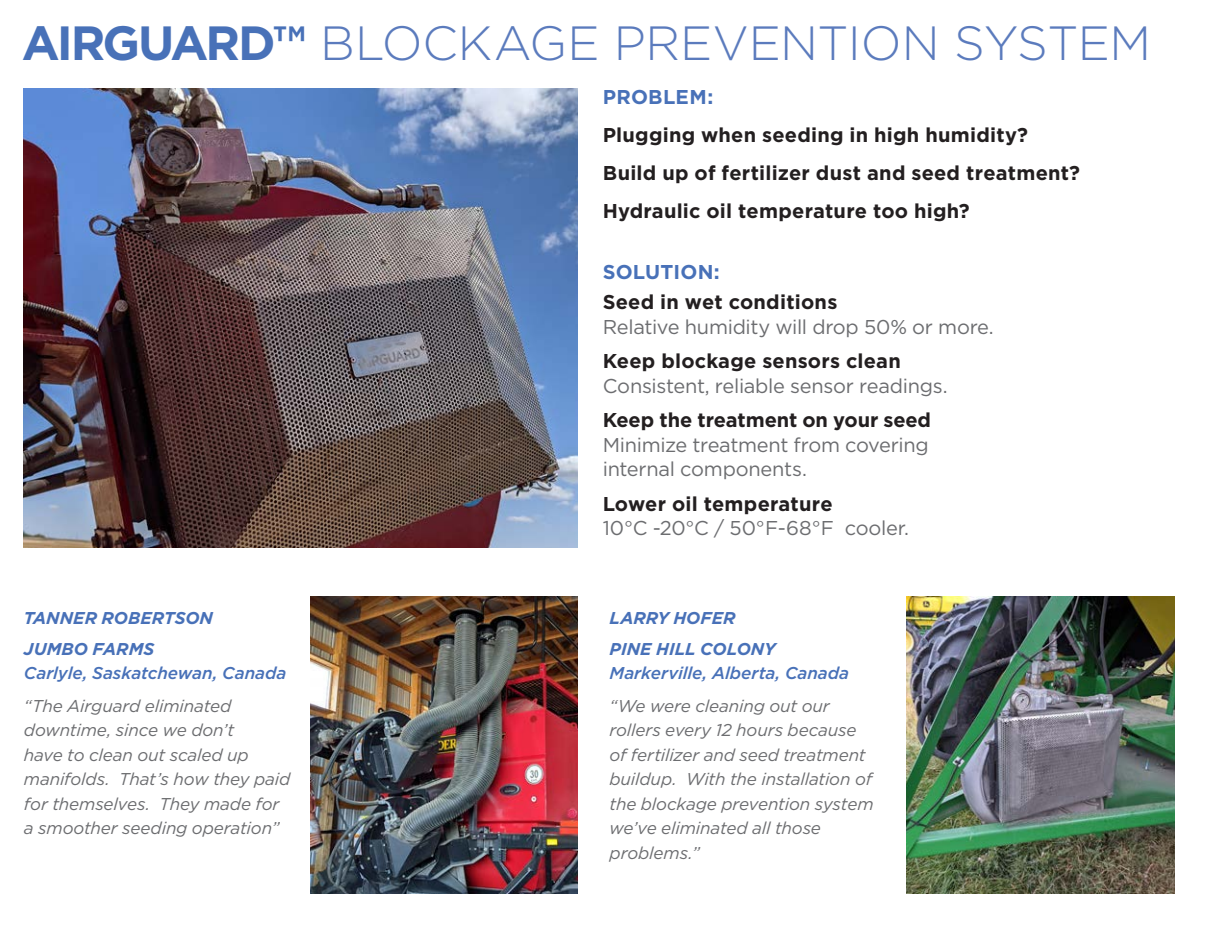
<style>
.page{position:relative;width:1224px;height:936px;background:#fff}
.page>*{position:absolute;margin:0;border:0;box-sizing:border-box;transform-origin:0 0}
.t1{font:300 48px "Gotham";letter-spacing:-.01em;color:#5b7bbd}
.t2{font:20px/24.6px "Gotham";letter-spacing:-.015em;color:#6c6d70}
.t3{font:700 20px "Gotham";letter-spacing:.01em;color:#231f20}
.t4{font:700 20px "Gotham";letter-spacing:.01em;color:#4871b8}
.t5{font:italic 17.2px/24.6px "Gotham";letter-spacing:-.01em;color:#6c6d70}
.t6{font:italic 500 17.2px/24.6px "Gotham";letter-spacing:-.005em;color:#4871b8}
.t7{font:italic 700 17.2px "Gotham";letter-spacing:-.005em;color:#4871b8}
.s1{font-weight:700;color:#4871b8}
.s2{font-weight:700}
.s3{font-weight:700;color:#231f20}
.s4{font-weight:300}
</style>
<div class="page">
<img style="left:310px;top:596px;width:268px;height:298px">
<img style="left:24px;top:88px;width:554px;height:459px">
<img style="left:907px;top:596px;width:267px;height:298px">
<p class="t1" style="left:22px;top:12px;width:1131px"><span class="s1">AIRGUARD™</span> BLOCKAGE PREVENTION SYSTEM</p>
<p class="t4" style="left:603px;top:83px;width:112px">PROBLEM:</p>
<p class="t3" style="left:603px;top:121px;width:427px">Plugging when seeding in high humidity?</p>
<p class="t3" style="left:603px;top:159px;width:479px">Build up of fertilizer dust and seed treatment?</p>
<p class="t3" style="left:603px;top:197px;width:369px">Hydraulic oil temperature too high?</p>
<p class="t7" style="left:24px;top:607px;width:191px">TANNER ROBERTSON</p>
<p class="t6" style="left:24px;top:636px;width:264px"><span class="s2">JUMBO FARMS<br></span>Carlyle, Saskatchewan, Canada</p>
<p class="t5" style="left:24px;top:693px;width:268px">“The Airguard eliminated downtime, since we don’t<br>have to clean out scaled up manifolds. That’s how they paid for themselves. They made for a smoother seeding operation”</p>
<p class="t4" style="left:603px;top:258px;width:119px">SOLUTION:</p>
<p class="t2" style="left:603px;top:289px;width:392px"><span class="s3">Seed in wet conditions<br></span>Relative humidity will drop 50% or more.</p>
<p class="t2" style="left:603px;top:348px;width:346px"><span class="s3">Keep blockage sensors clean<br></span>Consistent, reliable sensor readings.</p>
<p class="t2" style="left:603px;top:407px;width:330px;text-align:justify"><span class="s3">Keep the treatment on your seed </span>Minimize treatment from covering internal components.</p>
<p class="t2" style="left:603px;top:491px;width:308px"><span class="s3">Lower oil temperature<br></span>10<span class="s4">°</span>C -20<span class="s4">°</span>C / 50<span class="s4">°</span>F-68<span class="s4">°</span>F cooler.</p>
<p class="t7" style="left:610px;top:607px;width:128px">LARRY HOFER</p>
<p class="t6" style="left:610px;top:636px;width:241px"><span class="s2">PINE HILL COLONY<br></span>Markerville, Alberta, Canada</p>
<p class="t5" style="left:610px;top:693px;width:266px">“We were cleaning out our rollers every 12 hours because of fertilizer and seed treatment buildup. With the installation of the blockage prevention system we’ve eliminated all those problems.”</p>
</div>
